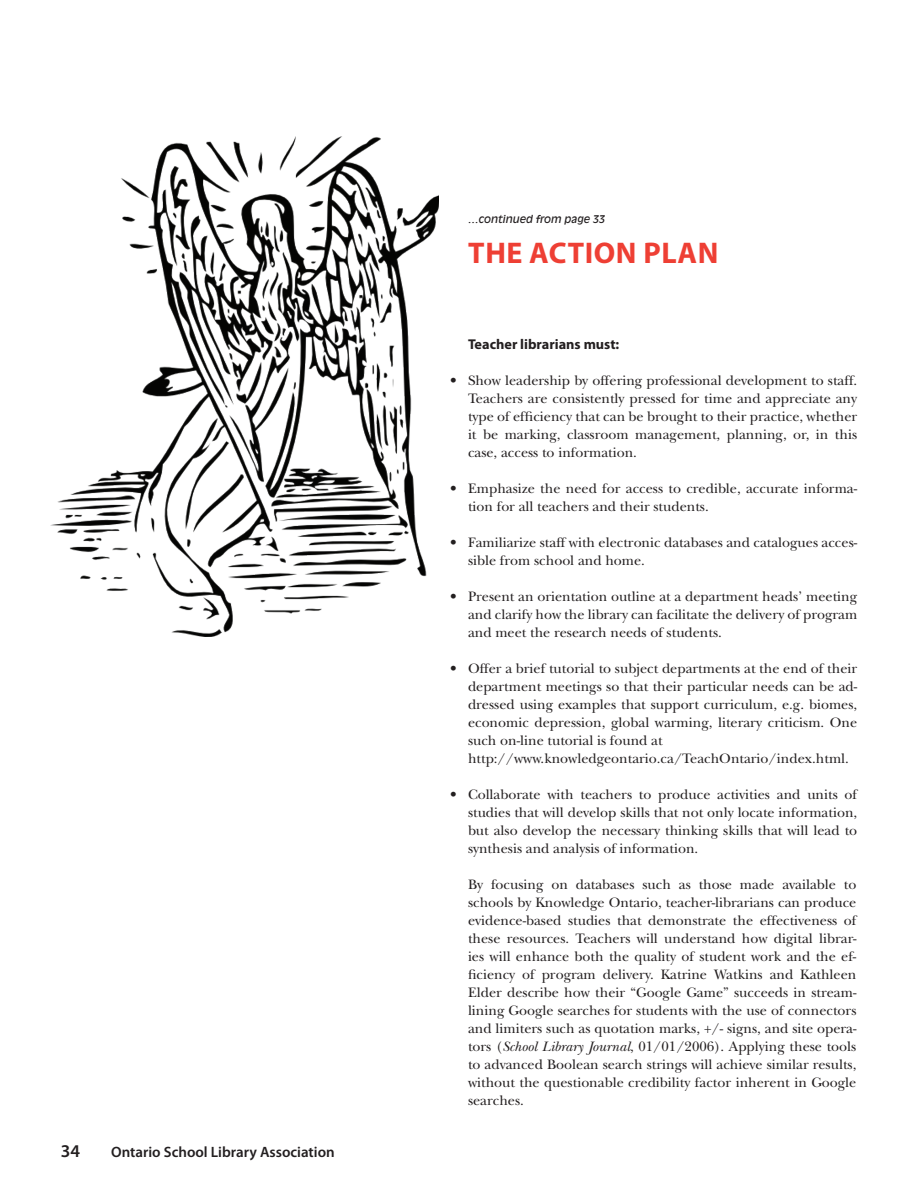
<style>
.page{position:relative;width:918px;height:1188px;background:#fff}
.page>*{position:absolute;margin:0;border:0;box-sizing:border-box;transform-origin:0 0}
.t1{font:700 30px "Myriad Pro";color:#ee3f34}
.t2{font:600 18px "Myriad Pro";color:#231f20}
.t3{font:600 15px "Myriad Pro";color:#231f20}
.t4{font:14.25px/18px "New Baskerville";color:#231f20;text-align:justify}
.t5{font:700 14.25px "Myriad Pro";color:#231f20}
.t6{font:italic 10.5px "Antique Olive Std";color:#231f20}
.s1{font-style:italic}
</style>
<div class="page">
<img style="left:50px;top:137px;width:389px;height:500px">
<p class="t2" style="left:61px;top:1139px;width:21px">34</p>
<p class="t3" style="left:111px;top:1142px;width:225px">Ontario School Library Association</p>
<p class="t6" style="left:468px;top:213px;width:138px">…continued from page 33</p>
<h1 class="t1" style="left:468px;top:234px;width:99px">The Action</h1>
<h1 class="t1" style="left:643px;top:234px;width:37px">Plan</h1>
<p class="t4" style="left:450px;top:371px;width:8px">•</p>
<p class="t4" style="left:450px;top:479px;width:8px">•</p>
<p class="t4" style="left:450px;top:533px;width:8px">•</p>
<p class="t4" style="left:450px;top:587px;width:8px">•</p>
<p class="t4" style="left:450px;top:659px;width:8px">•</p>
<p class="t4" style="left:450px;top:785px;width:8px">•</p>
<p class="t5" style="left:468px;top:335px;width:153px">Teacher librarians must:</p>
<p class="t4" style="left:468px;top:371px;width:391px">Show leadership by offering professional development to staff.<br>Teachers are consistently pressed for time and appreciate any type of efficiency that can be brought to their practice, whether it be marking, classroom management, planning, or, in this case, access to information.</p>
<p class="t4" style="left:468px;top:479px;width:391px">Emphasize the need for access to credible, accurate informa&shy;tion for all teachers and their students.</p>
<p class="t4" style="left:468px;top:533px;width:391px">Familiarize staff with electronic databases and catalogues acces&shy;sible from school and home.</p>
<p class="t4" style="left:468px;top:587px;width:391px">Present an orientation outline at a department heads’ meeting and clarify how the library can facilitate the delivery of program and meet the research needs of students.</p>
<p class="t4" style="left:468px;top:659px;width:391px;text-align:left">Offer a brief tutorial to subject departments at the end of their department meetings so that their particular needs can be ad&shy;dressed using examples that support curriculum, e.g. biomes, economic depression, global warming, literary criticism. One such on-line tutorial is found at http://www.knowledgeontario.ca/TeachOntario/index.html.</p>
<p class="t4" style="left:468px;top:785px;width:391px">Collaborate with teachers to produce activities and units of studies that will develop skills that not only locate information, but also develop the necessary thinking skills that will lead to synthesis and analysis of information.</p>
<p class="t4" style="left:468px;top:875px;width:390px">By focusing on databases such as those made available to schools by Knowledge Ontario, teacher-librarians can produce evidence-based studies that demonstrate the effectiveness of these resources. Teachers will understand how digital librar&shy;ies will enhance both the quality of student work and the ef&shy;ficiency of program delivery. Katrine Watkins and Kathleen Elder describe how their “Google Game” succeeds in stream&shy;lining Google searches for students with the use of connectors and limiters such as quotation marks, +/- signs, and site opera&shy;tors (<span class="s1">School Library Journal</span>, 01/01/2006). Applying these tools to advanced Boolean search strings will achieve similar results, without the questionable credibility factor inherent in Google searches.</p>
</div>
